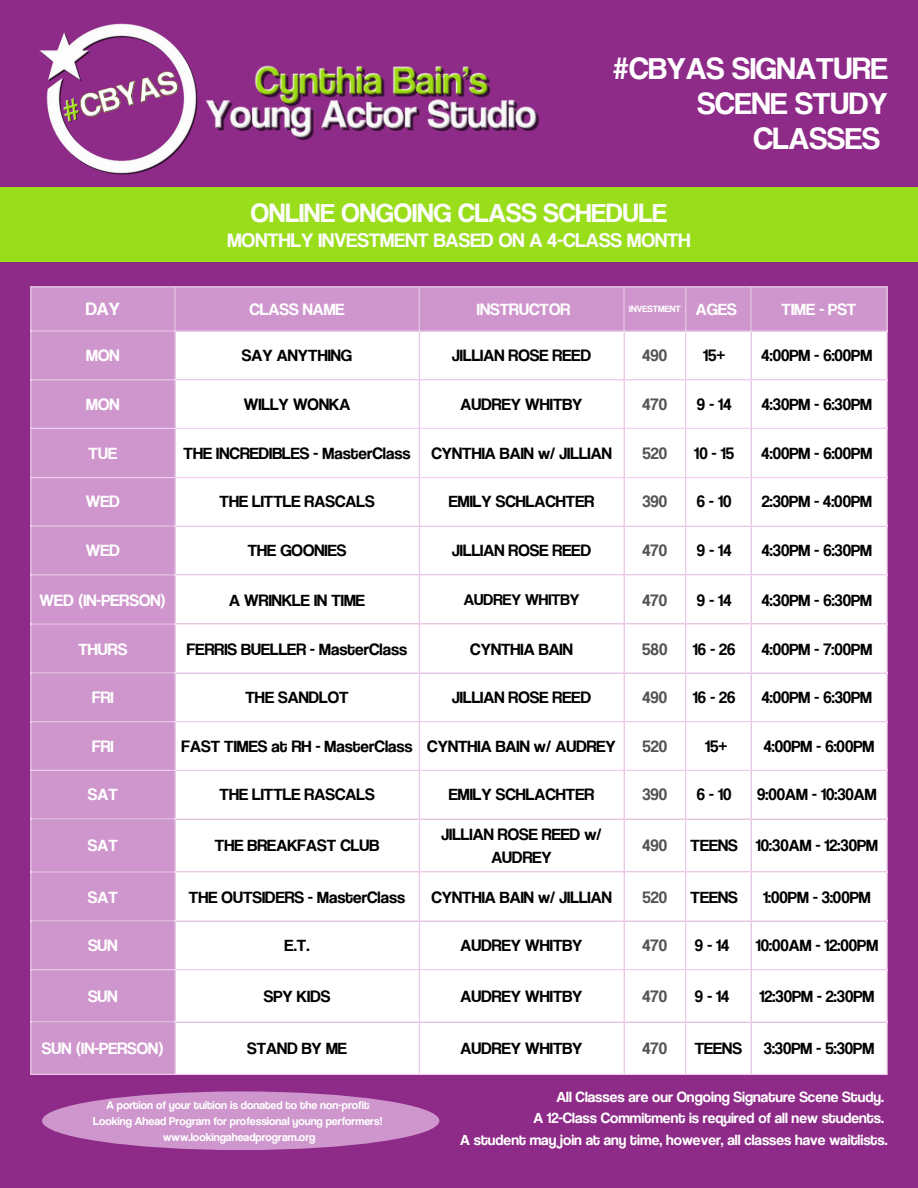
<style>
.page{position:relative;width:918px;height:1188px;background:#8e2b88}
.page>*{position:absolute;margin:0;border:0;box-sizing:border-box;transform-origin:0 0}
.t1{font:31.8px/35.1px "Coolvetica Rg";color:#fff;text-align:right}
.t2{font:27.3px "Coolvetica Rg";color:#fcfcfc}
.t3{font:20.55px "Coolvetica Rg";color:#fcfcfc}
.t4{font:18.6px "Coolvetica Rg";color:#fff}
.t5{font:17.1px/23.1px "Coolvetica Rg";color:#000;text-align:center}
.t6{font:17.1px "Coolvetica Rg";color:#fff}
.t7{font:17.1px "Coolvetica Rg";color:#545454}
.t8{font:16.2px "Coolvetica Rg";color:#000}
.t9{font:15.3px/21.3px "Coolvetica Rg";color:#fff;text-align:right}
.t10{font:11.85px "Coolvetica Rg";color:#fff}
.t11{font:9.6px "Coolvetica Rg";color:#fff}
</style>
<div class="page">
<div style="left:30px;top:287px;width:856px;height:788px;background:#fff"></div>
<div style="left:30px;top:331px;width:145px;height:744px;background:#ce96cc"></div>
<div style="left:30px;top:287px;width:858px;height:44px;background:#ce96cc"></div>
<hr style="left:30px;top:288px;width:1px;height:786px;background:#f3cef0">
<hr style="left:175px;top:288px;width:1px;height:786px;background:#f3cef0">
<hr style="left:419px;top:288px;width:1px;height:786px;background:#f3cef0">
<hr style="left:624px;top:288px;width:1px;height:786px;background:#f3cef0">
<hr style="left:685px;top:288px;width:1px;height:786px;background:#f3cef0">
<hr style="left:751px;top:288px;width:1px;height:786px;background:#f3cef0">
<hr style="left:887px;top:288px;width:1px;height:786px;background:#f3cef0">
<hr style="left:30px;top:287px;width:858px;height:1px;background:#f3cef0">
<hr style="left:30px;top:331px;width:858px;height:1px;background:#f3cef0">
<hr style="left:30px;top:379px;width:858px;height:1px;background:#f3cef0">
<hr style="left:30px;top:428px;width:858px;height:1px;background:#f3cef0">
<hr style="left:30px;top:477px;width:858px;height:1px;background:#f3cef0">
<hr style="left:30px;top:526px;width:858px;height:1px;background:#f3cef0">
<hr style="left:30px;top:574px;width:858px;height:1px;background:#f3cef0">
<hr style="left:30px;top:623px;width:858px;height:2px;background:#f3cef0">
<hr style="left:30px;top:672px;width:858px;height:2px;background:#f3cef0">
<hr style="left:30px;top:721px;width:858px;height:1px;background:#f3cef0">
<hr style="left:30px;top:770px;width:858px;height:1px;background:#f3cef0">
<hr style="left:30px;top:818px;width:858px;height:2px;background:#f3cef0">
<hr style="left:30px;top:871px;width:858px;height:1px;background:#f3cef0">
<hr style="left:30px;top:920px;width:858px;height:2px;background:#f3cef0">
<hr style="left:30px;top:969px;width:858px;height:1px;background:#f3cef0">
<hr style="left:30px;top:1021px;width:858px;height:2px;background:#f3cef0">
<hr style="left:30px;top:1074px;width:858px;height:1px;background:#f3cef0">
<div style="left:42px;top:1091px;width:397px;height:59px;background:#ce96cc;border-radius:50%"></div>
<div style="left:0;top:187px;width:918px;height:75px;background:#99dd1b"></div>
<img style="left:205px;top:65px;width:334px;height:76px">
<img style="left:39px;top:23px;width:159px;height:152px">
<p class="t1" style="left:613px;top:50px;width:276px">#CBYAS SIGNATURE<br>SCENE STUDY<br>CLASSES</p>
<p class="t2" style="left:251px;top:196px;width:418px">ONLINE ONGOING CLASS SCHEDULE</p>
<p class="t3" style="left:227px;top:227px;width:465px">MONTHLY INVESTMENT BASED ON A 4-CLASS MONTH</p>
<p class="t4" style="left:86px;top:297px;width:36px">DAY</p>
<p class="t6" style="left:249px;top:298px;width:97px">CLASS NAME</p>
<h1 class="t6" style="left:477px;top:298px;width:95px">INSTRUCTOR</h1>
<h2 class="t11" style="left:629px;top:303px;width:53px">INVESTMENT</h2>
<h3 class="t6" style="left:696px;top:298px;width:42px">AGES</h3>
<p class="t6" style="left:782px;top:298px;width:76px">TIME - PST</p>
<p class="t6" style="left:86px;top:345px;width:35px">MON</p>
<p class="t5" style="left:242px;top:343px;width:112px">SAY ANYTHING</p>
<p class="t5" style="left:452px;top:343px;width:140px">JILLIAN ROSE REED</p>
<p class="t7" style="left:642px;top:345px;width:26px">490</p>
<p class="t5" style="left:703px;top:343px;width:24px">15+</p>
<p class="t5" style="left:762px;top:343px;width:112px">4:00PM - 6:00PM</p>
<p class="t6" style="left:86px;top:393px;width:35px">MON</p>
<p class="t5" style="left:244px;top:392px;width:108px">WILLY WONKA</p>
<p class="t5" style="left:461px;top:392px;width:123px">AUDREY WHITBY</p>
<p class="t7" style="left:643px;top:393px;width:26px">470</p>
<p class="t5" style="left:697px;top:392px;width:36px">9-14</p>
<p class="t5" style="left:762px;top:392px;width:112px">4:30PM - 6:30PM</p>
<p class="t6" style="left:89px;top:443px;width:30px">TUE</p>
<p class="t5" style="left:184px;top:441px;width:228px">THE INCREDIBLES - MasterClass</p>
<p class="t5" style="left:431px;top:441px;width:182px">CYNTHIA BAIN w/ JILLIAN</p>
<p class="t7" style="left:643px;top:443px;width:26px">520</p>
<p class="t5" style="left:694px;top:441px;width:41px">10 - 15</p>
<p class="t5" style="left:762px;top:441px;width:112px">4:00PM - 6:00PM</p>
<p class="t6" style="left:86px;top:491px;width:36px">WED</p>
<p class="t5" style="left:220px;top:490px;width:157px">THE LITTLE RASCALS</p>
<p class="t5" style="left:449px;top:490px;width:147px">EMILY SCHLACHTER</p>
<p class="t7" style="left:642px;top:491px;width:26px">390</p>
<p class="t5" style="left:697px;top:490px;width:36px">6-10</p>
<p class="t5" style="left:762px;top:490px;width:112px">2:30PM - 4:00PM</p>
<p class="t6" style="left:86px;top:540px;width:36px">WED</p>
<p class="t5" style="left:248px;top:538px;width:100px">THE GOONIES</p>
<p class="t5" style="left:452px;top:538px;width:140px">JILLIAN ROSE REED</p>
<p class="t7" style="left:643px;top:540px;width:26px">470</p>
<p class="t5" style="left:697px;top:538px;width:36px">9-14</p>
<p class="t5" style="left:762px;top:538px;width:112px">4:30PM - 6:30PM</p>
<p class="t6" style="left:40px;top:589px;width:128px">WED (IN-PERSON)</p>
<p class="t5" style="left:229px;top:588px;width:137px">A WRINKLE IN TIME</p>
<p class="t8" style="left:464px;top:589px;width:117px">AUDREY WHITBY</p>
<p class="t7" style="left:643px;top:589px;width:26px">470</p>
<p class="t5" style="left:697px;top:588px;width:36px">9-14</p>
<p class="t5" style="left:762px;top:588px;width:112px">4:30PM - 6:30PM</p>
<p class="t6" style="left:78px;top:638px;width:50px">THURS</p>
<p class="t5" style="left:187px;top:637px;width:222px">FERRIS BUELLER - MasterClass</p>
<p class="t5" style="left:470px;top:637px;width:104px">CYNTHIA BAIN</p>
<p class="t7" style="left:642px;top:638px;width:27px">580</p>
<p class="t5" style="left:693px;top:637px;width:44px">16 - 26</p>
<p class="t5" style="left:762px;top:637px;width:112px">4:00PM - 7:00PM</p>
<p class="t6" style="left:92px;top:686px;width:23px">FRI</p>
<p class="t5" style="left:246px;top:685px;width:105px">THE SANDLOT</p>
<p class="t5" style="left:452px;top:685px;width:140px">JILLIAN ROSE REED</p>
<p class="t7" style="left:642px;top:686px;width:26px">490</p>
<p class="t5" style="left:693px;top:685px;width:44px">16 - 26</p>
<p class="t5" style="left:762px;top:685px;width:112px">4:00PM - 6:30PM</p>
<p class="t6" style="left:92px;top:735px;width:23px">FRI</p>
<p class="t5" style="left:182px;top:734px;width:233px">FAST TIMES at RH - MasterClass</p>
<p class="t5" style="left:427px;top:734px;width:190px">CYNTHIA BAIN w/ AUDREY</p>
<p class="t7" style="left:643px;top:735px;width:26px">520</p>
<p class="t5" style="left:705px;top:734px;width:24px">15+</p>
<p class="t5" style="left:764px;top:734px;width:112px">4:00PM - 6:00PM</p>
<p class="t6" style="left:88px;top:784px;width:32px">SAT</p>
<p class="t5" style="left:220px;top:782px;width:157px">THE LITTLE RASCALS</p>
<p class="t5" style="left:449px;top:782px;width:147px">EMILY SCHLACHTER</p>
<p class="t7" style="left:642px;top:784px;width:26px">390</p>
<p class="t5" style="left:697px;top:782px;width:36px">6-10</p>
<p class="t5" style="left:757px;top:782px;width:121px">9:00AM - 10:30AM</p>
<p class="t6" style="left:88px;top:835px;width:32px">SAT</p>
<p class="t5" style="left:215px;top:833px;width:166px">THE BREAKFAST CLUB</p>
<p class="t5" style="left:441px;top:822px;width:162px">JILLIAN ROSE REED w/<br>AUDREY</p>
<p class="t7" style="left:642px;top:835px;width:26px">490</p>
<p class="t5" style="left:691px;top:833px;width:49px">TEENS</p>
<p class="t5" style="left:756px;top:833px;width:124px">10:30AM - 12:30PM</p>
<p class="t6" style="left:88px;top:886px;width:32px">SAT</p>
<p class="t5" style="left:189px;top:885px;width:218px">THE OUTSIDERS - MasterClass</p>
<p class="t5" style="left:431px;top:885px;width:182px">CYNTHIA BAIN w/ JILLIAN</p>
<p class="t7" style="left:643px;top:886px;width:26px">520</p>
<p class="t5" style="left:691px;top:885px;width:49px">TEENS</p>
<p class="t5" style="left:763px;top:885px;width:109px">1:00PM - 3:00PM</p>
<p class="t6" style="left:88px;top:934px;width:31px">SUN</p>
<p class="t5" style="left:285px;top:933px;width:26px">E.T.</p>
<p class="t5" style="left:461px;top:933px;width:123px">AUDREY WHITBY</p>
<p class="t7" style="left:643px;top:934px;width:26px">470</p>
<p class="t5" style="left:695px;top:933px;width:36px">9-14</p>
<p class="t5" style="left:756px;top:933px;width:124px">10:00AM - 12:00PM</p>
<p class="t6" style="left:88px;top:985px;width:31px">SUN</p>
<p class="t5" style="left:264px;top:984px;width:68px">SPY KIDS</p>
<p class="t5" style="left:461px;top:984px;width:123px">AUDREY WHITBY</p>
<p class="t7" style="left:643px;top:985px;width:26px">470</p>
<p class="t5" style="left:695px;top:984px;width:36px">9-14</p>
<p class="t5" style="left:760px;top:984px;width:116px">12:30PM - 2:30PM</p>
<p class="t6" style="left:42px;top:1038px;width:124px">SUN (IN-PERSON)</p>
<p class="t5" style="left:247px;top:1036px;width:101px">STAND BY ME</p>
<p class="t5" style="left:461px;top:1036px;width:123px">AUDREY WHITBY</p>
<p class="t7" style="left:643px;top:1038px;width:26px">470</p>
<p class="t5" style="left:695px;top:1036px;width:49px">TEENS</p>
<p class="t5" style="left:764px;top:1036px;width:112px">3:30PM - 5:30PM</p>
<p class="t10" style="left:106px;top:1098px;width:265px">A portion of your tuition is donated to the non-profit</p>
<h4 class="t10" style="left:93px;top:1114px;width:291px">Looking Ahead Program for professional young performers!</h4>
<p class="t10" style="left:163px;top:1130px;width:154px">www.lookingaheadprogram.org</p>
<p class="t9" style="left:533px;top:1086px;width:352px">All Classes are our Ongoing Signature Scene Study.<br>A 12-Class Commitment is required of all new students.</p>
<p class="t9" style="left:460px;top:1129px;width:429px">A student may join at any time, however, all classes have waitlists.</p>
</div>
